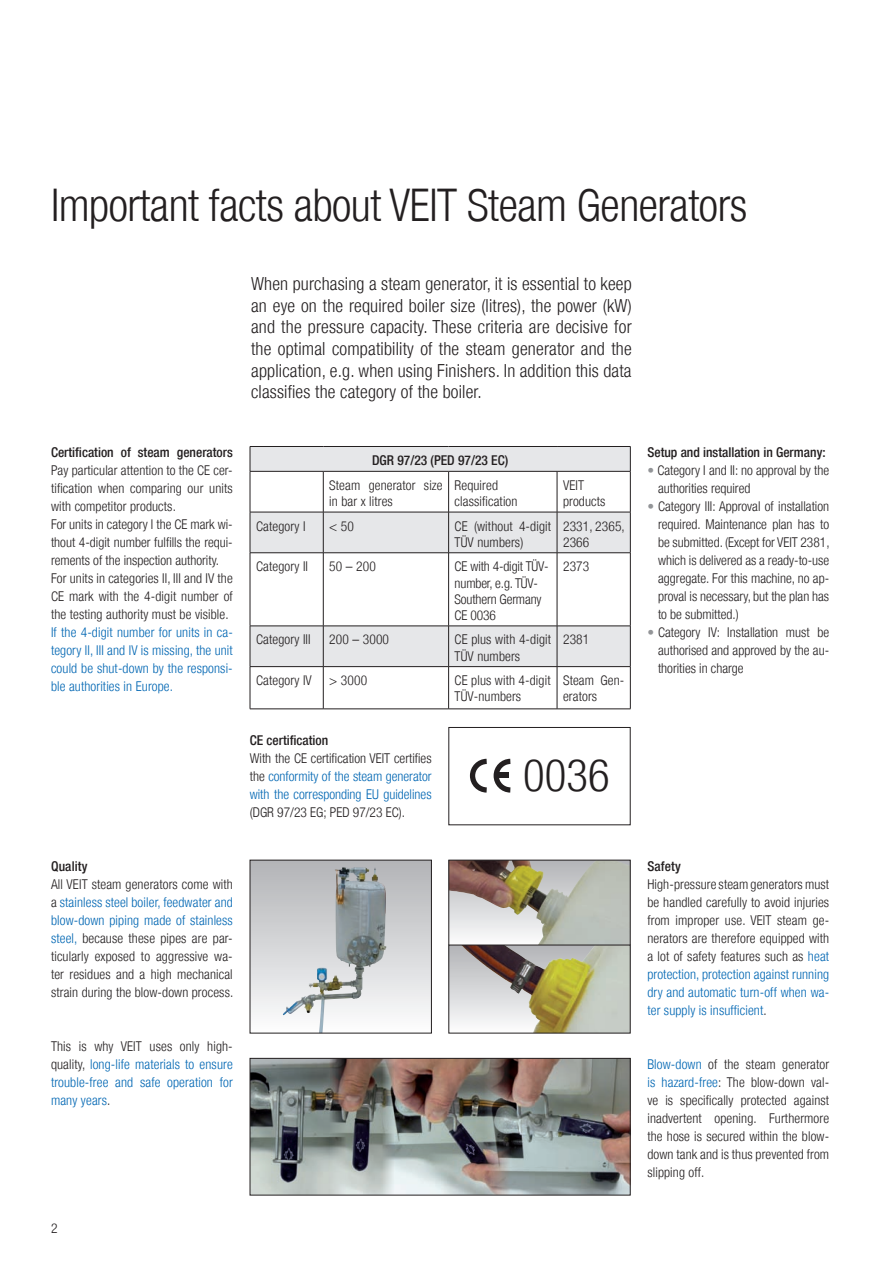
<style>
.page{position:relative;width:893px;height:1263px;background:#fff}
.page>*{position:absolute;margin:0;border:0;box-sizing:border-box;transform-origin:0 0}
.t1{font:300 condensed 45px "Helvetica Neue LT";letter-spacing:-.01em;color:#231f20}
.t2{font:300 condensed 18px/21.6px "Helvetica Neue LT";letter-spacing:.01em;color:#231f20;text-align:justify}
.t3{font:300 condensed 13.5px/18px "Helvetica Neue LT";letter-spacing:.01em;color:#231f20}
.t4{font:300 condensed 13.5px/18px "Helvetica Neue LT";letter-spacing:.01em;color:#0166b3;text-align:justify}
.t5{font:500 condensed 13.5px "Helvetica Neue LT";color:#231f20}
.t6{font:300 condensed 13.5px/16.2px "Helvetica Neue LT";letter-spacing:-.01em;color:#231f20}
.s1{color:#0166b3}
.s2{color:#231f20}
.s3{color:#939598}
</style>
<div class="page">
<div style="left:449px;top:727px;width:181px;height:98px;border:1px solid #231f20"></div>
<svg style="left:469px;top:758px;width:42px;height:35px"></svg>
<div style="left:497px;top:772px;width:11px;height:5px;background:#231f20"></div>
<svg style="left:252px;top:862px;width:178px;height:169px"></svg>
<img style="left:309px;top:867px;width:48px;height:121px">
<div style="left:250px;top:860px;width:182px;height:173px;border:1px solid #231f20"></div>
<img style="left:510px;top:1060px;width:118px;height:133px">
<img style="left:394px;top:1060px;width:116px;height:133px">
<img style="left:345px;top:1060px;width:49px;height:133px">
<img style="left:451px;top:862px;width:177px;height:82px">
<div style="left:449px;top:860px;width:181px;height:86px;border:1px solid #231f20"></div>
<svg style="left:449px;top:945px;width:181px;height:88px;background:#b8b8b5"></svg>
<img style="left:461px;top:947px;width:167px;height:84px">
<img style="left:252px;top:1060px;width:93px;height:133px">
<div style="left:250px;top:1058px;width:380px;height:137px;border:1px solid #231f20"></div>
<svg style="left:251px;top:447px;width:379px;height:219px"></svg>
<hr style="left:250px;top:446px;width:73px;height:1px;background:#231f20">
<svg style="left:250px;top:447px;width:1px;height:24px"></svg>
<hr style="left:323px;top:446px;width:126px;height:1px;background:#231f20">
<hr style="left:449px;top:446px;width:108px;height:1px;background:#231f20">
<hr style="left:557px;top:446px;width:73px;height:1px;background:#231f20">
<svg style="left:630px;top:447px;width:1px;height:24px"></svg>
<hr style="left:250px;top:471px;width:73px;height:1px;background:#231f20">
<hr style="left:250px;top:471px;width:1px;height:41px;background:#231f20">
<hr style="left:323px;top:471px;width:126px;height:1px;background:#231f20">
<hr style="left:323px;top:471px;width:1px;height:41px;background:#231f20">
<hr style="left:449px;top:471px;width:108px;height:1px;background:#231f20">
<hr style="left:448px;top:471px;width:1px;height:41px;background:#231f20">
<hr style="left:557px;top:471px;width:73px;height:1px;background:#231f20">
<hr style="left:557px;top:471px;width:1px;height:41px;background:#231f20">
<hr style="left:630px;top:471px;width:1px;height:41px;background:#231f20">
<hr style="left:250px;top:512px;width:73px;height:1px;background:#231f20">
<hr style="left:250px;top:512px;width:1px;height:41px;background:#231f20">
<hr style="left:323px;top:512px;width:126px;height:1px;background:#231f20">
<hr style="left:323px;top:512px;width:1px;height:41px;background:#231f20">
<hr style="left:449px;top:512px;width:108px;height:1px;background:#231f20">
<hr style="left:448px;top:512px;width:1px;height:41px;background:#231f20">
<hr style="left:557px;top:512px;width:73px;height:1px;background:#231f20">
<hr style="left:557px;top:512px;width:1px;height:41px;background:#231f20">
<hr style="left:630px;top:512px;width:1px;height:41px;background:#231f20">
<hr style="left:250px;top:552px;width:73px;height:1px;background:#231f20">
<hr style="left:250px;top:553px;width:1px;height:73px;background:#231f20">
<hr style="left:323px;top:552px;width:126px;height:1px;background:#231f20">
<hr style="left:323px;top:553px;width:1px;height:73px;background:#231f20">
<hr style="left:449px;top:552px;width:108px;height:1px;background:#231f20">
<hr style="left:448px;top:553px;width:1px;height:73px;background:#231f20">
<hr style="left:557px;top:552px;width:73px;height:1px;background:#231f20">
<hr style="left:557px;top:553px;width:1px;height:73px;background:#231f20">
<hr style="left:630px;top:553px;width:1px;height:73px;background:#231f20">
<hr style="left:250px;top:626px;width:73px;height:1px;background:#231f20">
<hr style="left:250px;top:626px;width:1px;height:40px;background:#231f20">
<hr style="left:323px;top:626px;width:126px;height:1px;background:#231f20">
<hr style="left:323px;top:626px;width:1px;height:40px;background:#231f20">
<hr style="left:449px;top:626px;width:108px;height:1px;background:#231f20">
<hr style="left:448px;top:626px;width:1px;height:40px;background:#231f20">
<hr style="left:557px;top:626px;width:73px;height:1px;background:#231f20">
<hr style="left:557px;top:626px;width:1px;height:40px;background:#231f20">
<hr style="left:630px;top:626px;width:1px;height:40px;background:#231f20">
<hr style="left:250px;top:666px;width:73px;height:1px;background:#231f20">
<hr style="left:250px;top:667px;width:1px;height:42px;background:#231f20">
<hr style="left:323px;top:666px;width:126px;height:1px;background:#231f20">
<hr style="left:323px;top:667px;width:1px;height:42px;background:#231f20">
<hr style="left:449px;top:666px;width:108px;height:1px;background:#231f20">
<hr style="left:448px;top:667px;width:1px;height:42px;background:#231f20">
<hr style="left:557px;top:666px;width:73px;height:1px;background:#231f20">
<hr style="left:557px;top:667px;width:1px;height:42px;background:#231f20">
<hr style="left:630px;top:667px;width:1px;height:42px;background:#231f20">
<hr style="left:250px;top:709px;width:73px;height:1px;background:#231f20">
<hr style="left:323px;top:709px;width:126px;height:1px;background:#231f20">
<hr style="left:449px;top:709px;width:108px;height:1px;background:#231f20">
<hr style="left:557px;top:709px;width:73px;height:1px;background:#231f20">
<h1 class="t1" style="left:51px;top:179px;width:698px">Important facts about VEIT Steam Generators</h1>
<p class="t2" style="left:251px;top:273px;width:382px">When purchasing a steam generator, it is essential to keep an eye on the required boiler size (litres), the power (kW) and the pressure capacity. These criteria are decisive for the optimal compatibility of the steam generator and the application, e.g. when using Finishers. In addition this data classifies the category of the boiler.</p>
<p class="t5" style="left:51px;top:444px;width:183px">Certification of steam generators</p>
<p class="t3" style="left:51px;top:461px;width:183px">Pay particular attention to the CE cer&shy;tification when comparing our units with competitor products.<br>For units in category I the CE mark wi&shy;thout 4-digit number fulfills the requi&shy;rements of the inspection authority.<br>For units in categories II, III and IV the CE mark with the 4-digit number of the testing authority must be visible.</p>
<p class="t4" style="left:51px;top:623px;width:183px">If the 4-digit number for units in ca&shy;tegory II, III and IV is missing, the unit could be shut-down by the responsi&shy;ble authorities in Europe.</p>
<p class="t5" style="left:51px;top:858px;width:38px">Quality</p>
<p class="t3" style="left:51px;top:875px;width:184px;text-align:justify">All VEIT steam generators come with a <span class="s1">stainless steel boiler, feedwater and blow-down piping made of stainless steel,</span> because these pipes are par&shy;ticularly exposed to aggressive wa&shy;ter residues and a high mechanical strain during the blow-down process.</p>
<p class="t4" style="left:51px;top:1037px;width:183px"><span class="s2">This is why VEIT uses only high&shy;quality,</span> long-life materials to ensure trouble-free and safe operation for many years<span class="s2">.</span></p>
<p class="t5" style="left:372px;top:452px;width:138px">DGR 97/23 (PED 97/23 EC)</p>
<p class="t3" style="left:329px;top:477px;width:115px;line-height:16.2px">Steam generator size in bar x litres</p>
<p class="t3" style="left:455px;top:477px;width:64px;line-height:16.2px">Required classification</p>
<p class="t3" style="left:563px;top:477px;width:44px;line-height:16.2px">VEIT products</p>
<p class="t3" style="left:256px;top:517px;width:51px">Category I</p>
<p class="t3" style="left:329px;top:517px;width:26px">&lt; 50</p>
<p class="t3" style="left:455px;top:518px;width:98px;line-height:16.2px">CE (without 4-digit<br>TÜV numbers)</p>
<p class="t3" style="left:563px;top:518px;width:63px;line-height:16.2px">2331, 2365,<br>2366</p>
<p class="t3" style="left:256px;top:557px;width:54px">Category II</p>
<p class="t3" style="left:329px;top:557px;width:48px">50 – 200</p>
<p class="t6" style="left:455px;top:558px;width:95px">CE with 4-digit TÜV&shy;number, e.g. TÜV-<br>Southern Germany<br>CE 0036</p>
<p class="t3" style="left:563px;top:557px;width:28px">2373</p>
<p class="t3" style="left:256px;top:630px;width:56px">Category III</p>
<p class="t3" style="left:329px;top:630px;width:61px">200 – 3000</p>
<p class="t3" style="left:455px;top:631px;width:98px;line-height:16.2px">CE plus with 4-digit<br>TÜV numbers</p>
<p class="t3" style="left:563px;top:630px;width:28px">2381</p>
<p class="t3" style="left:256px;top:671px;width:57px">Category IV</p>
<p class="t3" style="left:329px;top:671px;width:39px">&gt; 3000</p>
<p class="t3" style="left:455px;top:672px;width:97px;line-height:16.2px">CE plus with 4-digit<br>TÜV-numbers</p>
<p class="t3" style="left:563px;top:672px;width:63px;line-height:16.2px">Steam Gen&shy;erators</p>
<p class="t5" style="left:250px;top:732px;width:80px">CE certification</p>
<p class="t4" style="left:250px;top:749px;width:183px"><span class="s2">With the CE certification VEIT certifies the</span> conformity of the steam generator with the corresponding EU guidelines</p>
<p class="t3" style="left:250px;top:803px;width:157px">(DGR 97/23 EG; PED 97/23 EC).</p>
<h1 class="t1" style="left:523px;top:750px;width:88px">0036</h1>
<p class="t3" style="left:51px;top:1219px;width:8px">2</p>
<p class="t5" style="left:647px;top:444px;width:180px">Setup and installation in Germany:</p>
<p class="t3" style="left:658px;top:461px;width:173px;text-indent:-11px"><span class="s3">•</span> Category I and II: no approval by the authorities required</p>
<p class="t3" style="left:658px;top:497px;width:173px;text-align:justify;text-indent:-11px"><span class="s3">•</span> Category III: Approval of installation required. Maintenance plan has to be submitted. (Except for VEIT 2381, which is delivered as a ready-to-use aggregate. For this machine, no ap&shy;proval is necessary, but the plan has to be submitted.)</p>
<p class="t3" style="left:658px;top:623px;width:173px;text-align:justify;text-indent:-11px"><span class="s3">•</span> Category IV: Installation must be authorised and approved by the au&shy;thorities in charge</p>
<p class="t5" style="left:647px;top:858px;width:35px">Safety</p>
<p class="t3" style="left:647px;top:875px;width:183px;text-align:justify">High-pressure steam generators must be handled carefully to avoid injuries from improper use. VEIT steam ge&shy;nerators are therefore equipped with a lot of safety features such as <span class="s1">heat protection, protection against running dry and automatic turn-off when wa&shy;ter supply is insufficient</span>.</p>
<p class="t3" style="left:647px;top:1055px;width:183px;text-align:justify"><span class="s1">Blow-down</span> of the steam generator <span class="s1">is hazard-free</span>: The blow-down val&shy;ve is specifically protected against inadvertent opening. Furthermore the hose is secured within the blow&shy;down tank and is thus prevented from slipping off.</p>
</div>
